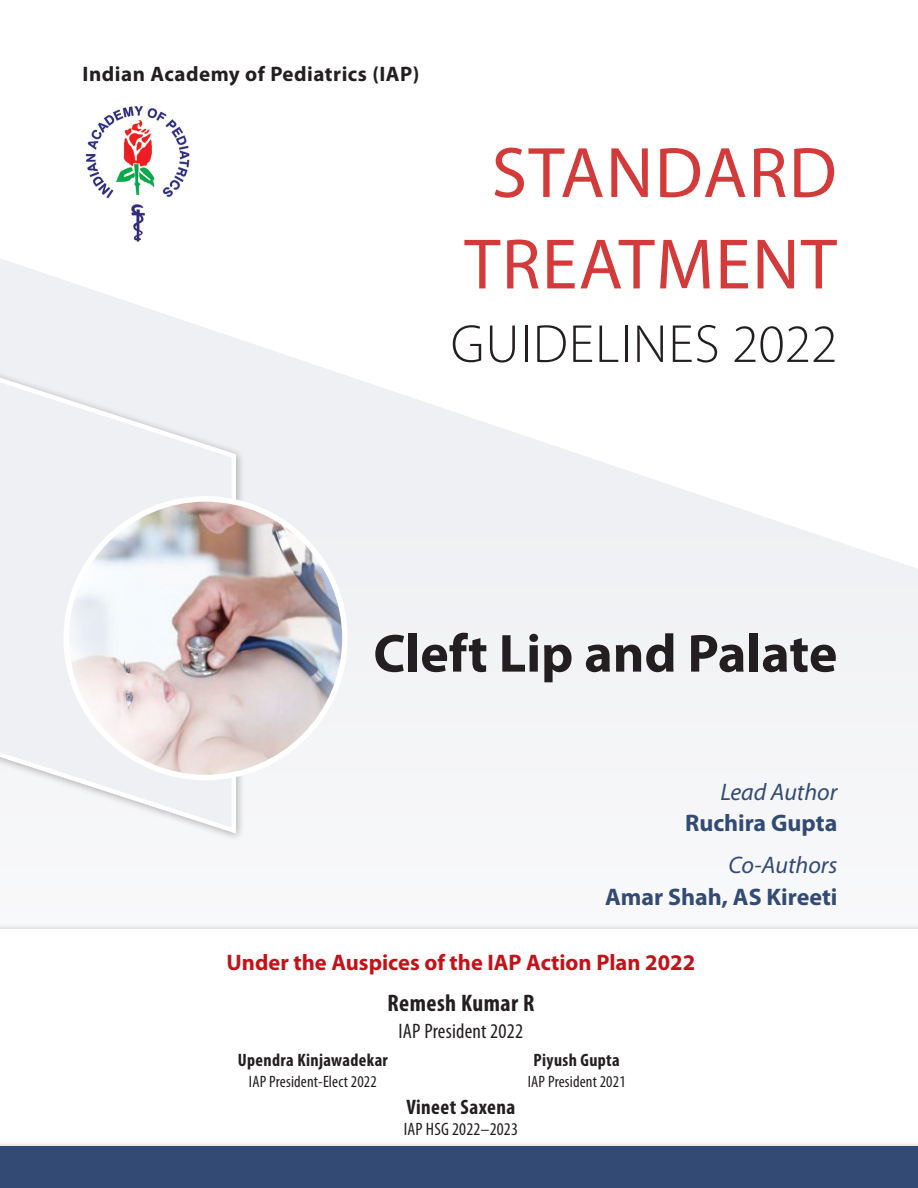
<style>
.page{position:relative;width:918px;height:1188px;background:#fff}
.page>*{position:absolute;margin:0;border:0;box-sizing:border-box;transform-origin:0 0}
.Body_text{font:72px/91.5px "Myriad Pro";letter-spacing:.02em;color:#d33b3a;text-align:center}
.t1{font:700 54px "Myriad Pro";color:#231f20}
.Body_text-2{font:300 54px "Myriad Pro";letter-spacing:.02em;color:#231f20}
.Author_name{font:700 24px/31.5px "Myriad Pro";color:#334a75;text-align:right}
.Body_text-3{font:700 condensed 24px "Myriad Pro";letter-spacing:.02em;color:#231f20}
.Body_text-4{font:700 22.5px "Myriad Pro";color:#c4121a}
.Body_text-5{font:700 21px "Myriad Pro";letter-spacing:.025em;color:#231f20}
.Body_text-6{font:condensed 21px "Myriad Pro";letter-spacing:.01em;color:#231f20}
.Body_text-7{font:700 condensed 21px "Myriad Pro";letter-spacing:.02em;color:#231f20}
.Body_text-8{font:700 condensed 18px "Myriad Pro";letter-spacing:.02em;color:#231f20}
.Body_text-9{font:condensed 18px "Myriad Pro";letter-spacing:.01em;color:#231f20}
.Body_text-10{font:condensed 16.5px "Myriad Pro";letter-spacing:.01em;color:#231f20}
.s1{font-weight:400;font-style:italic}
</style>
<div class="page">
<div style="left:0;top:256px;width:918px;height:932px;background:#eff0f3"></div>
<svg style="left:0;top:256px;width:918px;height:312px;fill:#fff"></svg>
<img style="left:85px;top:106px;width:105px;height:136px">
<div style="left:0;top:368px;width:246px;height:474px;background:#231f20;opacity:.36"></div>
<svg style="left:0;top:371px;width:238px;height:466px"></svg>
<img style="left:66px;top:499px;width:279px;height:279px">
<div style="left:63px;top:496px;width:285px;height:284px;border:6px solid #fff;border-radius:50%"></div>
<div style="left:0;top:923px;width:918px;height:265px;background:#231f20;opacity:.36"></div>
<div style="left:0;top:930px;width:918px;height:258px;background:#fff"></div>
<div style="left:0;top:1140px;width:918px;height:48px;background:#231f20;opacity:.36"></div>
<div style="left:0;top:1147px;width:918px;height:41px;background:#334a75"></div>
<p class="Body_text-5" style="left:82px;top:60px;width:339px">Indian Academy of Pediatrics (IAP)</p>
<p class="Body_text" style="left:464px;top:126px;width:374px">STANDARD<br>TREATMENT</p>
<p class="Body_text-2" style="left:451px;top:311px;width:388px">GUIDELINES 2022</p>
<p class="t1" style="left:373px;top:618px;width:466px">Cleft Lip and Palate</p>
<p class="Author_name" style="left:685px;top:775px;width:154px"><span class="s1">Lead Author<br></span>Ruchira Gupta</p>
<p class="Author_name" style="left:605px;top:848px;width:234px"><span class="s1">Co-Authors<br></span>Amar Shah, AS Kireeti</p>
<p class="Body_text-4" style="left:227px;top:948px;width:470px">Under the Auspices of the IAP Action Plan 2022</p>
<p class="Body_text-3" style="left:387px;top:988px;width:148px">Remesh Kumar R</p>
<p class="Body_text-6" style="left:399px;top:1018px;width:126px">IAP President 2022</p>
<p class="Body_text-8" style="left:238px;top:1049px;width:152px">Upendra Kinjawadekar</p>
<p class="Body_text-10" style="left:249px;top:1072px;width:129px">IAP President-Elect 2022</p>
<p class="Body_text-7" style="left:406px;top:1094px;width:110px">Vineet Saxena</p>
<p class="Body_text-9" style="left:404px;top:1118px;width:116px">IAP HSG 2022–2023</p>
<p class="Body_text-8" style="left:534px;top:1049px;width:88px">Piyush Gupta</p>
<p class="Body_text-10" style="left:528px;top:1072px;width:99px">IAP President 2021</p>
</div>
